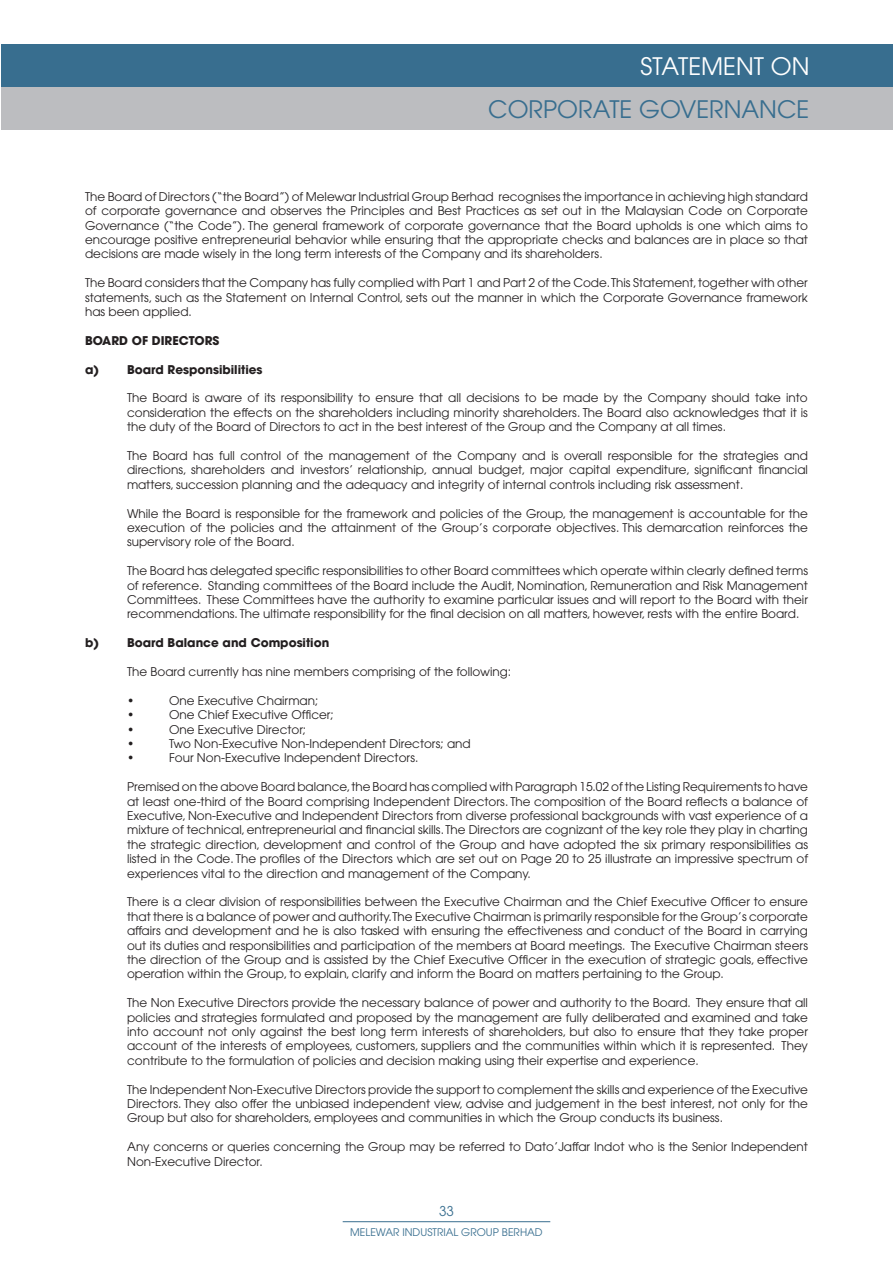
<style>
.page{position:relative;width:893px;height:1263px;background:#fff}
.page>*{position:absolute;margin:0;border:0;box-sizing:border-box;transform-origin:0 0}
.t1{font:24px "Avant Garde";color:#386e8f}
.t2{font:24px "Avant Garde";color:#fff}
.t3{font:13.5px "Avant Garde";color:#386e8f}
.t4{font:12px/14.4px "Avant Garde";color:#231f20;text-align:justify}
.t5{font:700 12px "Avant Garde";color:#231f20}
.t6{font:10.5px "Avant Garde";color:#386e8f}
</style>
<div class="page">
<hr style="left:343px;top:1221px;width:207px;height:1px;background:#386e8f">
<div style="left:2px;top:45px;width:891px;height:42px;background:#386e8f"></div>
<div style="left:2px;top:87px;width:891px;height:43px;background:#bcbdc0"></div>
<h1 class="t2" style="left:640px;top:52px;width:171px">STATEMENT ON</h1>
<h1 class="t1" style="left:488px;top:95px;width:323px">CORPORATE GOVERNANCE</h1>
<p class="t4" style="left:85px;top:189px;width:724px">The Board of Directors (“the Board”) of Melewar Industrial Group Berhad recognises the importance in achieving high standard of corporate governance and observes the Principles and Best Practices as set out in the Malaysian Code on Corporate Governance (“the Code”). The general framework of corporate governance that the Board upholds is one which aims to encourage positive entrepreneurial behavior while ensuring that the appropriate checks and balances are in place so that decisions are made wisely in the long term interests of the Company and its shareholders.</p>
<p class="t4" style="left:85px;top:275px;width:724px">The Board considers that the Company has fully complied with Part 1 and Part 2 of the Code. This Statement, together with other statements, such as the Statement on Internal Control, sets out the manner in which the Corporate Governance framework has been applied.</p>
<p class="t5" style="left:85px;top:332px;width:136px">BOARD OF DIRECTORS</p>
<p class="t5" style="left:85px;top:361px;width:179px">a) Board Responsibilities</p>
<p class="t4" style="left:127px;top:391px;width:682px">The Board is aware of its responsibility to ensure that all decisions to be made by the Company should take into consideration the effects on the shareholders including minority shareholders. The Board also acknowledges that it is the duty of the Board of Directors to act in the best interest of the Group and the Company at all times.</p>
<p class="t4" style="left:127px;top:448px;width:682px">The Board has full control of the management of the Company and is overall responsible for the strategies and directions, shareholders and investors’ relationship, annual budget, major capital expenditure, significant financial matters, succession planning and the adequacy and integrity of internal controls including risk assessment.</p>
<p class="t4" style="left:127px;top:506px;width:682px">While the Board is responsible for the framework and policies of the Group, the management is accountable for the execution of the policies and the attainment of the Group’s corporate objectives. This demarcation reinforces the supervisory role of the Board.</p>
<p class="t4" style="left:127px;top:563px;width:682px">The Board has delegated specific responsibilities to other Board committees which operate within clearly defined terms of reference. Standing committees of the Board include the Audit, Nomination, Remuneration and Risk Management Committees. These Committees have the authority to examine particular issues and will report to the Board with their recommendations. The ultimate responsibility for the final decision on all matters, however, rests with the entire Board.</p>
<p class="t5" style="left:85px;top:635px;width:246px">b) Board Balance and Composition</p>
<p class="t4" style="left:127px;top:664px;width:386px">The Board currently has nine members comprising of the following:</p>
<p class="t4" style="left:127px;top:693px;width:9px">•</p>
<p class="t4" style="left:169px;top:693px;width:151px">One Executive Chairman;</p>
<p class="t4" style="left:127px;top:707px;width:9px">•</p>
<p class="t4" style="left:169px;top:707px;width:166px">One Chief Executive Officer;</p>
<p class="t4" style="left:127px;top:722px;width:9px">•</p>
<p class="t4" style="left:169px;top:722px;width:139px">One Executive Director;</p>
<p class="t4" style="left:127px;top:736px;width:9px">•</p>
<p class="t4" style="left:169px;top:736px;width:303px">Two Non-Executive Non-Independent Directors; and</p>
<p class="t4" style="left:127px;top:751px;width:9px">•</p>
<p class="t4" style="left:169px;top:751px;width:251px">Four Non-Executive Independent Directors.</p>
<p class="t4" style="left:127px;top:779px;width:682px">Premised on the above Board balance,the Board has complied with Paragraph 15.02 of the Listing Requirements to have at least one-third of the Board comprising Independent Directors. The composition of the Board reflects a balance of Executive, Non-Executive and Independent Directors from diverse professional backgrounds with vast experience of a mixture of technical, entrepreneurial and financial skills. The Directors are cognizant of the key role they play in charting the strategic direction, development and control of the Group and have adopted the six primary responsibilities as listed in the Code. The profiles of the Directors which are set out on Page 20 to 25 illustrate an impressive spectrum of experiences vital to the direction and management of the Company.</p>
<p class="t4" style="left:127px;top:895px;width:682px">There is a clear division of responsibilities between the Executive Chairman and the Chief Executive Officer to ensure that there is a balance of power and authority. The Executive Chairman is primarily responsible for the Group’s corporate affairs and development and he is also tasked with ensuring the effectiveness and conduct of the Board in carrying out its duties and responsibilities and participation of the members at Board meetings. The Executive Chairman steers the direction of the Group and is assisted by the Chief Executive Officer in the execution of strategic goals, effective operation within the Group, to explain, clarify and inform the Board on matters pertaining to the Group.</p>
<p class="t4" style="left:127px;top:995px;width:682px">The Non Executive Directors provide the necessary balance of power and authority to the Board. They ensure that all policies and strategies formulated and proposed by the management are fully deliberated and examined and take into account not only against the best long term interests of shareholders, but also to ensure that they take proper account of the interests of employees, customers, suppliers and the communities within which it is represented. They contribute to the formulation of policies and decision making using their expertise and experience.</p>
<p class="t4" style="left:127px;top:1082px;width:682px">The Independent Non-Executive Directors provide the support to complement the skills and experience of the Executive Directors. They also offer the unbiased independent view, advise and judgement in the best interest, not only for the Group but also for shareholders, employees and communities in which the Group conducts its business.</p>
<p class="t4" style="left:127px;top:1139px;width:682px">Any concerns or queries concerning the Group may be referred to Dato’Jaffar Indot who is the Senior Independent<br>Non-Executive Director.</p>
<p class="t3" style="left:439px;top:1203px;width:16px">33</p>
<p class="t6" style="left:350px;top:1226px;width:194px">MELEWAR INDUSTRIAL GROUP BERHAD</p>
</div>
